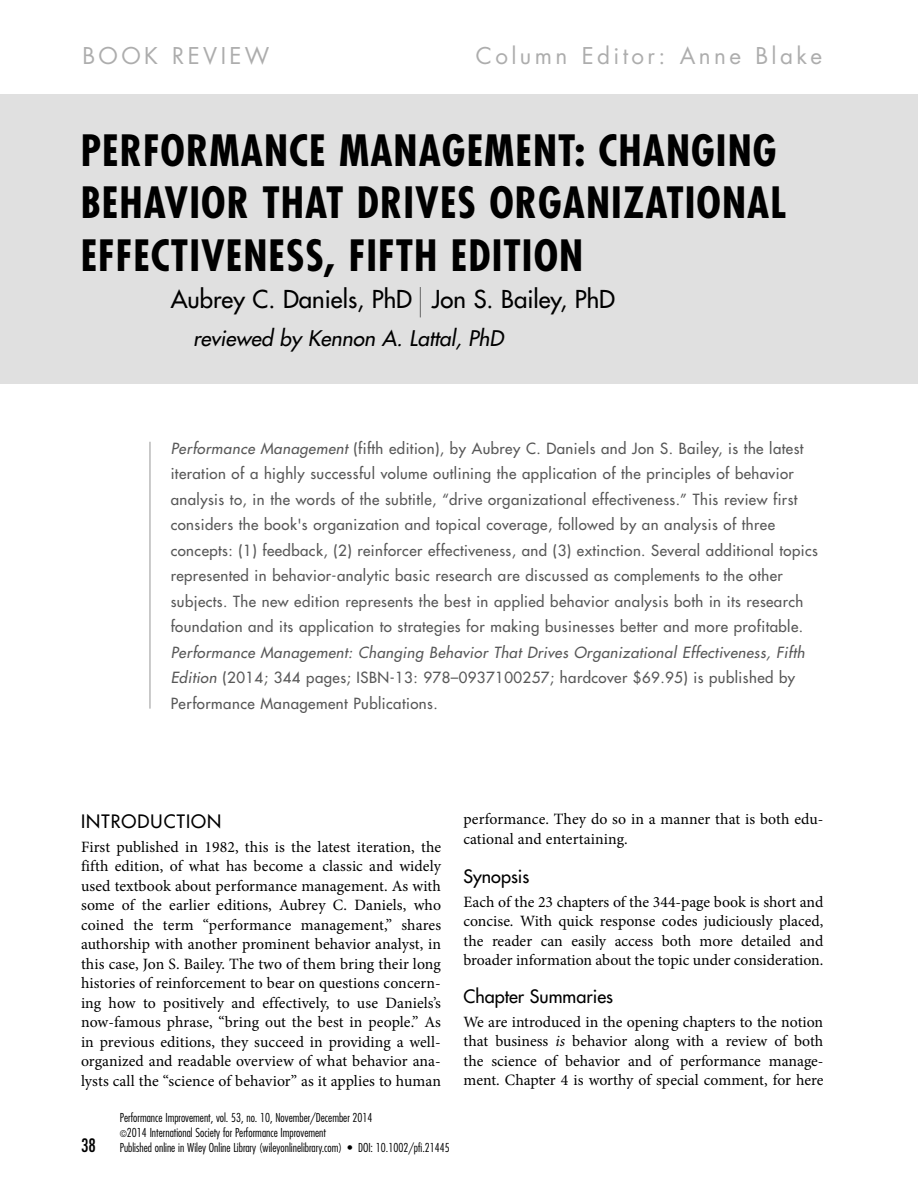
<style>
.page{position:relative;width:918px;height:1188px;background:#fff}
.page>*{position:absolute;margin:0;border:0;box-sizing:border-box;transform-origin:0 0}
.t1{font:700 condensed 42px/52.5px "Futura Std";letter-spacing:.025em;color:#000}
.t2{font:500 24px "Futura Std";color:#000}
.t3{font:22.5px "Futura Std";letter-spacing:.15em;color:#adadad}
.t4{font:italic 500 21px "Futura Std";color:#000}
.t5{font:500 18px "Futura Std";color:#000}
.t6{font:500 18px "Futura Std";letter-spacing:.06em;color:#000}
.t7{font:condensed 18px "Futura Std";color:#000}
.t8{font:15.75px/19.5px "Minion Pro";color:#000;text-align:justify}
.t9{font:500 15px/25.5px "Futura Std";letter-spacing:.03em;color:#585858}
.t10{font:300 condensed 12px/15px "Futura Std";color:#000}
.s1{font-style:italic}
.s2{font-size:9px}
</style>
<div class="page">
<div style="left:0;top:94px;width:918px;height:289px;background:#e0e0e0"></div>
<hr style="left:420px;top:287px;width:1px;height:30px;background:#6b6b6b">
<hr style="left:150px;top:442px;width:1px;height:267px;background:#969696">
<h3 class="t3" style="left:82px;top:45px;width:188px">BOOK REVIEW</h3>
<h3 class="t3" style="left:476px;top:45px;width:348px">Column Editor: Anne Blake</h3>
<h1 class="t1" style="left:81px;top:127px;width:707px">PERFORMANCE MANAGEMENT: CHANGING<br>BEHAVIOR THAT DRIVES ORGANIZATIONAL<br>EFFECTIVENESS, FIFTH EDITION</h1>
<h2 class="t2" style="left:171px;top:288px;width:446px">Aubrey C. Daniels , PhD Jon S. Bailey , PhD</h2>
<h3 class="t4" style="left:193px;top:328px;width:312px">reviewed by Kennon A. Lattal , PhD</h3>
<p class="t9" style="left:171px;top:436px;width:649px"><span class="s1">Performance Management</span> (fifth edition), by Aubrey C. Daniels and Jon S. Bailey, is the latest iteration of a highly successful volume outlining the application of the principles of behavior analysis to, in the words of the subtitle, “drive organizational effectiveness.” This review first considers the book's organization and topical coverage, followed by an analysis of three concepts: (1) feedback, (2) reinforcer effectiveness, and (3) extinction. Several additional topics represented in behavior-analytic basic research are discussed as complements to the other subjects. The new edition represents the best in applied behavior analysis both in its research foundation and its application to strategies for making businesses better and more profitable.</p>
<p class="t9" style="left:171px;top:640px;width:635px"><span class="s1">Performance Management: Changing Behavior That Drives Organizational Effectiveness, Fifth<br>Edition</span> (2014; 344 pages; ISBN-13: 978–0937100257; hardcover $69.95) is published by<br>Performance Management Publications.</p>
<p class="t6" style="left:81px;top:813px;width:142px">INTRODUCTION</p>
<p class="t8" style="left:81px;top:838px;width:362px">First published in 1982, this is the latest iteration, the fifth edition, of what has become a classic and widely used textbook about performance management. As with some of the earlier editions, Aubrey C. Daniels, who coined the term “performance management,” shares authorship with another prominent behavior analyst, in this case, Jon S. Bailey. The two of them bring their long histories of reinforcement to bear on questions concern&shy;ing how to positively and effectively, to use Daniels’s now-famous phrase, “bring out the best in people.” As in previous editions, they succeed in providing a well&shy;organized and readable overview of what behavior ana&shy;lysts call the “science of behavior” as it applies to human</p>
<p class="t7" style="left:81px;top:1137px;width:16px">38</p>
<p class="t10" style="left:120px;top:1111px;width:332px">Performance Improvement, vol. 53, no. 10, November/December 2014<br><span class="s2">©</span>2014 International Society for Performance Improvement<br>Published online in Wiley Online Library (wileyonlinelibrary.com) • DOI: 10.1002/pfi.21445</p>
<p class="t8" style="left:464px;top:811px;width:361px">performance. They do so in a manner that is both edu&shy;cational and entertaining.</p>
<p class="t5" style="left:464px;top:868px;width:67px">Synopsis</p>
<p class="t8" style="left:464px;top:893px;width:361px">Each of the 23 chapters of the 344-page book is short and concise. With quick response codes judiciously placed, the reader can easily access both more detailed and broader information about the topic under consideration.</p>
<p class="t5" style="left:464px;top:988px;width:151px">Chapter Summaries</p>
<p class="t8" style="left:464px;top:1013px;width:362px">We are introduced in the opening chapters to the notion that business <span class="s1">is</span> behavior along with a review of both the science of behavior and of performance manage&shy;ment. Chapter 4 is worthy of special comment, for here</p>
</div>
